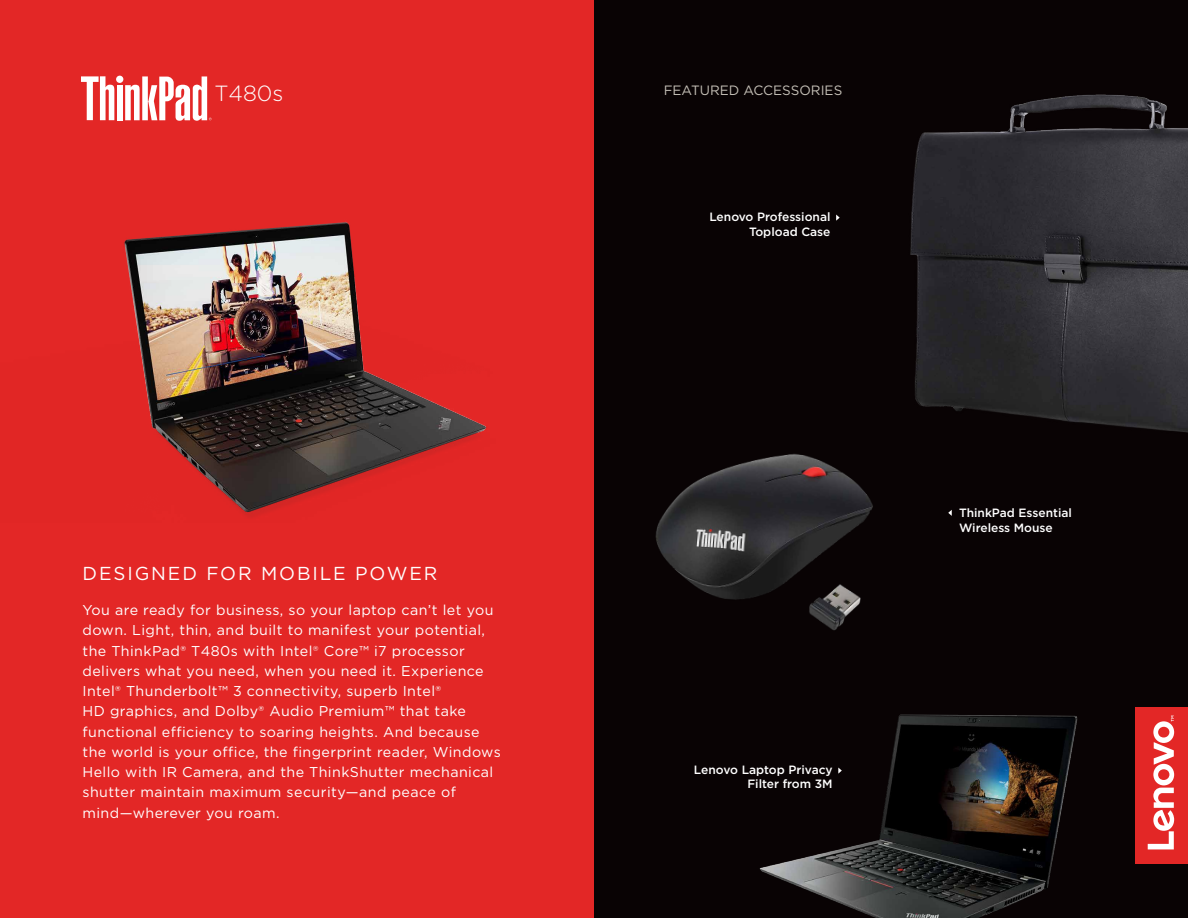
<style>
.page{position:relative;width:1188px;height:918px;background:#fff}
.page>*{position:absolute;margin:0;border:0;box-sizing:border-box;transform-origin:0 0}
.t1{font:300 21.9px "Gotham";color:#fff}
.t2{font:18.75px "Gotham";letter-spacing:.1em;color:#fff}
.t3{font:14.25px/20.2px "Gotham";letter-spacing:.03em;color:#fff}
.t4{font:13.5px "Gotham";color:#c5c0b7}
.t5{font:500 12px/15px "Gotham";color:#fff;text-align:right}
.s1{font-weight:300}
</style>
<div class="page">
<div style="left:592px;top:0;width:596px;height:918px;background:#090304"></div>
<svg style="left:836px;top:215px;width:4px;height:6px"></svg>
<svg style="left:948px;top:510px;width:4px;height:6px"></svg>
<img style="left:910px;top:94px;width:278px;height:339px">
<img style="left:655px;top:417px;width:290px;height:214px">
<div style="left:0;top:0;width:594px;height:918px;background:#e32726"></div>
<div style="left:1136px;top:707px;width:52px;height:157px;background:#e32726"></div>
<svg style="left:1148px;top:716px;width:26px;height:133px"></svg>
<div style="left:116px;top:76px;width:7px;height:7px;background:#fff;border-radius:50%"></div>
<svg style="left:81px;top:76px;width:33px;height:44px"></svg>
<div style="left:117px;top:85px;width:6px;height:35px;background:#fff"></div>
<svg style="left:125px;top:76px;width:87px;height:45px"></svg>
<img style="left:759px;top:714px;width:319px;height:204px">
<img style="left:124px;top:222px;width:363px;height:295px">
<h1 class="t1" style="left:214px;top:79px;width:71px">T480s</h1>
<p class="t4" style="left:664px;top:82px;width:180px">FEATURED ACCESSORIES</p>
<h2 class="t2" style="left:82px;top:561px;width:356px">DESIGNED FOR MOBILE POWER</h2>
<p class="t3" style="left:82px;top:600px;width:420px">You are ready for business, so your laptop can’t let you down. Light, thin, and built to manifest your potential, the ThinkPad® T480s with Intel<span class="s1">®</span> Core™ i7 processor delivers what you need, when you need it. Experience Intel® Thunderbolt™ 3 connectivity, superb Intel®<br>HD graphics, and Dolby® Audio Premium™ that take functional efficiency to soaring heights. And because the world is your office, the fingerprint reader, Windows Hello with IR Camera, and the ThinkShutter mechanical shutter maintain maximum security—and peace of mind—wherever you roam.</p>
<p class="t5" style="left:709px;top:209px;width:123px">Lenovo Professional<br>Topload Case</p>
<p class="t5" style="left:694px;top:763px;width:140px;line-height:14.2px">Lenovo Laptop Privacy<br>Filter from 3M</p>
<p class="t5" style="left:959px;top:505px;width:114px;text-align:left">ThinkPad Essential<br>Wireless Mouse</p>
</div>
